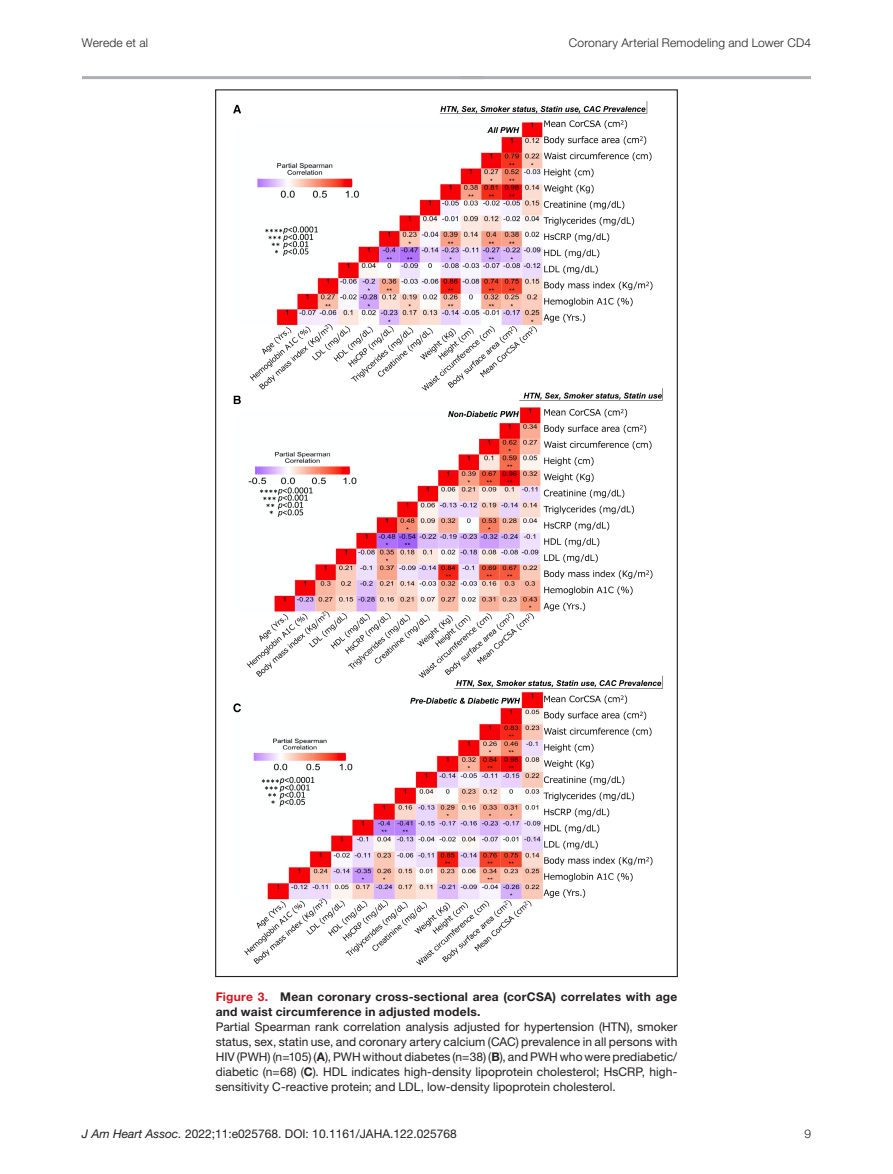
<style>
.page{position:relative;width:893px;height:1174px;background:#fff}
.page>*{position:absolute;margin:0;border:0;box-sizing:border-box;transform-origin:0 0}
.t1{font:12px/15px "Helvetica Neue LT Std";color:#231f20;text-align:justify}
.t2{font:700 12px/15px "Helvetica Neue LT Std";letter-spacing:.02em;color:#231f20}
.t3{font:300 12px "Helvetica Neue LT Std";letter-spacing:.015em;color:#231f20}
.s1{color:#cd151d}
.s2{font-weight:700}
.s3{font-style:italic}
</style>
<div class="page">
<hr style="left:82px;top:76px;width:402px;height:3px;background:#aeafb3">
<hr style="left:460px;top:76px;width:351px;height:3px;background:#aeafb3">
<img style="left:233px;top:101px;width:430px;height:864px">
<p class="t3" style="left:82px;top:35px;width:68px">Werede et al</p>
<p class="t3" style="left:569px;top:35px;width:244px">Coronary Arterial Remodeling and Lower CD4</p>
<p class="t2" style="left:216px;top:988px;width:463px"><span class="s1">Figure 3.</span> Mean coronary cross-sectional area (corCSA) correlates with age and waist circumference in adjusted models.</p>
<p class="t1" style="left:216px;top:1018px;width:463px">Partial Spearman rank correlation analysis adjusted for hypertension (HTN), smoker status, sex, statin use, and coronary artery calcium (CAC) prevalence in all persons with HIV (PWH) (n=105) (<span class="s2">A</span>), PWH without diabetes (n=38) (<span class="s2">B</span>), and PWH who were prediabetic/ diabetic (n=68) (<span class="s2">C</span>). HDL indicates high-density lipoprotein cholesterol; HsCRP, high&shy;sensitivity C-reactive protein; and LDL, low-density lipoprotein cholesterol.</p>
<p class="t1" style="left:82px;top:1126px;width:376px"><span class="s3">J Am Heart Assoc.</span> 2022;11:e025768. DOI: 10.1161/JAHA.122.025768</p>
<p class="t3" style="left:804px;top:1126px;width:8px">9</p>
</div>
